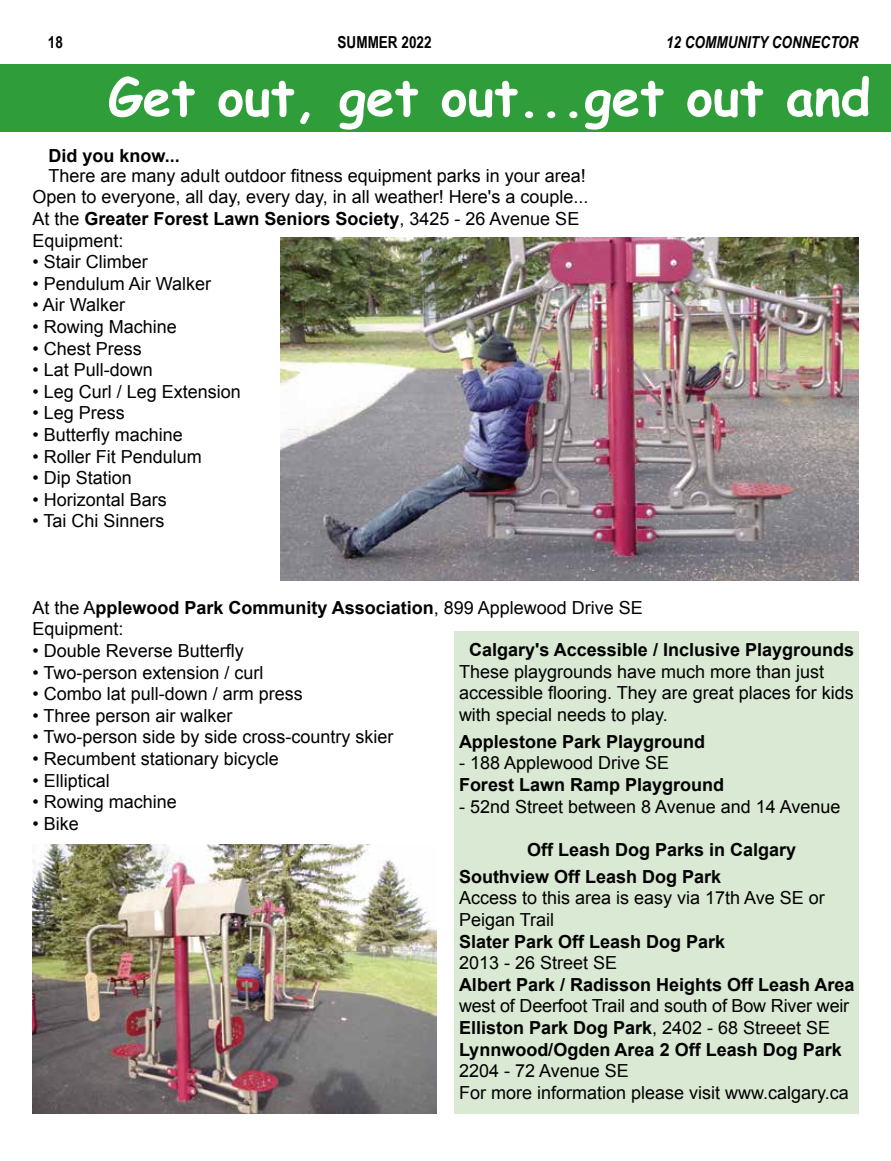
<style>
.page{position:relative;width:891px;height:1161px;background:#fff}
.page>*{position:absolute;margin:0;border:0;box-sizing:border-box;transform-origin:0 0}
.t1{font:700 51px "Comic Sans MS";color:#fff}
.t2{font:18px/21.6px "Arial";color:#000}
.t3{font:700 18px/27px "Arial";color:#000}
.t4{font:italic 700 16.5px "Arial Narrow";color:#000}
.t5{font:700 16.5px "Arial Narrow";color:#000}
.s1{font-weight:700}
</style>
<div class="page">
<div style="left:0;top:64px;width:891px;height:68px;background:#2f9e3a"></div>
<img style="left:32px;top:845px;width:404px;height:269px">
<img style="left:281px;top:238px;width:578px;height:342px">
<div style="left:454px;top:632px;width:405px;height:482px;background:#dae9d3"></div>
<p class="t5" style="left:48px;top:29px;width:17px">18</p>
<p class="t5" style="left:338px;top:29px;width:95px">SUMMER 2022</p>
<p class="t4" style="left:666px;top:29px;width:194px">12 COMMUNITY CONNECTOR</p>
<h1 class="t1" style="left:108px;top:59px;width:764px">Get out, get out...get out and</h1>
<p class="t3" style="left:49px;top:143px;width:133px">Did you know...</p>
<p class="t2" style="left:32px;top:165px;width:558px;text-indent:16px">There are many adult outdoor fitness equipment parks in your area!<br>Open to everyone, all day, every day, in all weather! Here's a couple...<br>At the <span class="s1">Greater Forest Lawn Seniors Society</span>, 3425 - 26 Avenue SE Equipment:</p>
<p class="t2" style="left:32px;top:251px;width:117px">• Stair Climber</p>
<p class="t2" style="left:32px;top:273px;width:180px">• Pendulum Air Walker</p>
<p class="t2" style="left:32px;top:295px;width:94px">• Air Walker</p>
<p class="t2" style="left:32px;top:316px;width:146px">• Rowing Machine</p>
<p class="t2" style="left:32px;top:338px;width:111px">• Chest Press</p>
<p class="t2" style="left:32px;top:359px;width:122px">• Lat Pull-down</p>
<p class="t2" style="left:32px;top:381px;width:210px">• Leg Curl / Leg Extension</p>
<p class="t2" style="left:32px;top:403px;width:94px">• Leg Press</p>
<p class="t2" style="left:32px;top:424px;width:152px">• Butterfly machine</p>
<p class="t2" style="left:32px;top:446px;width:171px">• Roller Fit Pendulum</p>
<p class="t2" style="left:32px;top:467px;width:101px">• Dip Station</p>
<p class="t2" style="left:32px;top:489px;width:136px">• Horizontal Bars</p>
<p class="t2" style="left:32px;top:511px;width:134px">• Tai Chi Sinners</p>
<p class="t2" style="left:32px;top:597px;width:612px">At the A<span class="s1">pplewood Park Community Association</span>, 899 Applewood Drive SE<br>Equipment:</p>
<p class="t2" style="left:32px;top:640px;width:213px">• Double Reverse Butterfly</p>
<p class="t2" style="left:32px;top:662px;width:233px">• Two-person extension / curl</p>
<p class="t2" style="left:32px;top:683px;width:272px">• Combo lat pull-down / arm press</p>
<p class="t2" style="left:32px;top:705px;width:202px">• Three person air walker</p>
<p class="t2" style="left:32px;top:727px;width:363px">• Two-person side by side cross-country skier</p>
<p class="t2" style="left:32px;top:748px;width:248px">• Recumbent stationary bicycle</p>
<p class="t2" style="left:32px;top:770px;width:79px">• Elliptical</p>
<p class="t2" style="left:32px;top:791px;width:146px">• Rowing machine</p>
<p class="t2" style="left:32px;top:813px;width:48px">• Bike</p>
<p class="t3" style="left:469px;top:637px;width:386px">Calgary's Accessible / Inclusive Playgrounds</p>
<p class="t2" style="left:459px;top:661px;width:396px">These playgrounds have much more than just accessible flooring. They are great places for kids with special needs to play.</p>
<p class="t3" style="left:459px;top:729px;width:248px">Applestone Park Playground</p>
<p class="t2" style="left:459px;top:752px;width:212px">- 188 Applewood Drive SE</p>
<p class="t3" style="left:459px;top:772px;width:267px">Forest Lawn Ramp Playground</p>
<p class="t2" style="left:459px;top:796px;width:383px">- 52nd Street between 8 Avenue and 14 Avenue</p>
<p class="t3" style="left:459px;top:837px;width:339px;text-indent:68px">Off Leash Dog Parks in Calgary<br>Southview Off Leash Dog Park</p>
<p class="t2" style="left:459px;top:887px;width:367px">Access to this area is easy via 17th Ave SE or<br>Peigan Trail</p>
<p class="t3" style="left:459px;top:928px;width:268px">Slater Park Off Leash Dog Park</p>
<p class="t2" style="left:459px;top:952px;width:160px">2013 - 26 Street SE</p>
<p class="t3" style="left:459px;top:972px;width:397px">Albert Park / Radisson Heights Off Leash Area</p>
<p class="t2" style="left:459px;top:995px;width:392px">west of Deerfoot Trail and south of Bow River weir<br><span class="s1">Elliston Park Dog Park</span>, 2402 - 68 Streeet SE<br><span class="s1">Lynnwood/Ogden Area 2 Off Leash Dog Park</span></p>
<p class="t2" style="left:459px;top:1060px;width:391px">2204 - 72 Avenue SE<br>For more information please visit www.calgary.ca</p>
</div>
